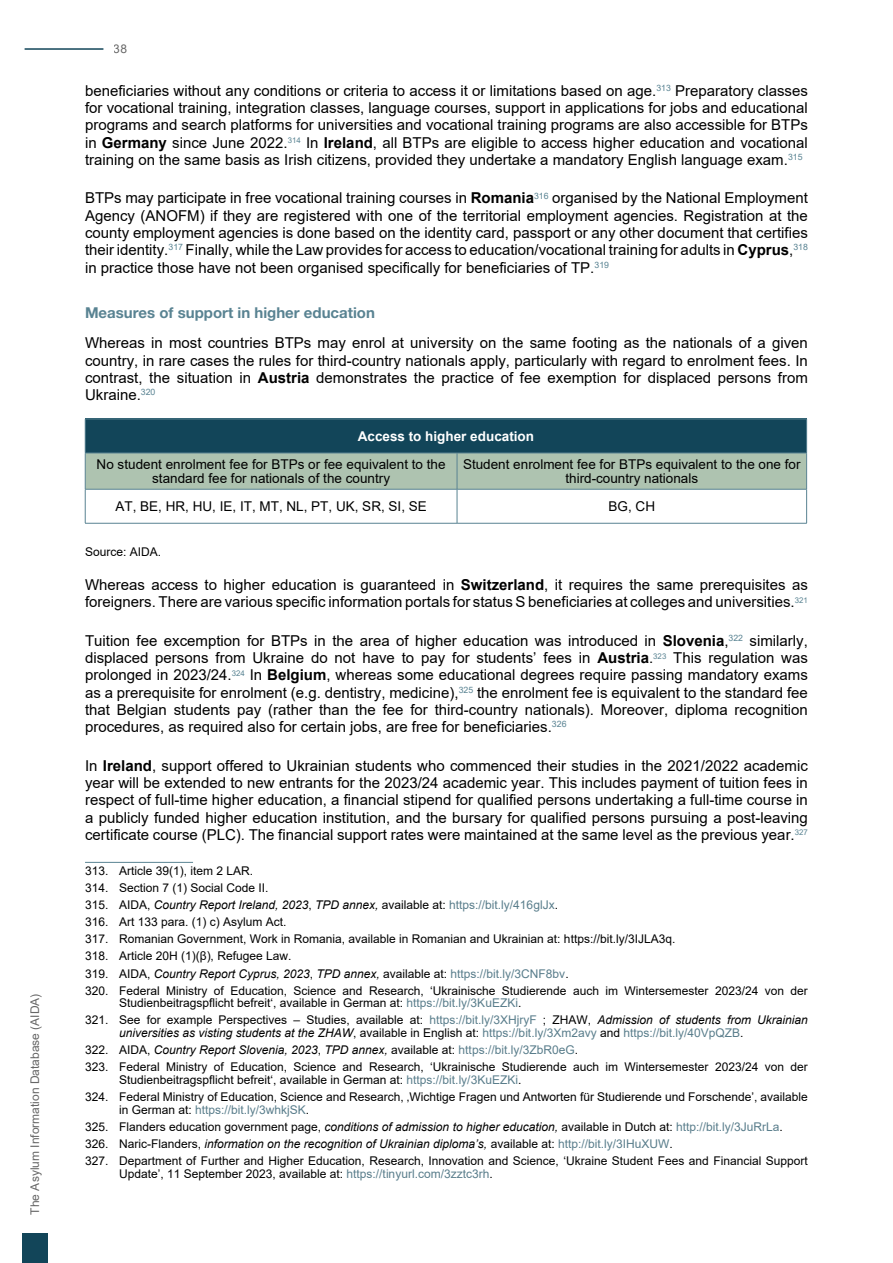
<style>
.page{position:relative;width:893px;height:1263px;background:#fff}
.page>*{position:absolute;margin:0;border:0;box-sizing:border-box;transform-origin:0 0}
.t1{font:15px/17.2px "Arial";color:#000;text-align:justify}
.t2{font:700 15px "Helvetica Neue LT Pro";color:#598392}
.t3{font:13.5px/14.4px "Arial";color:#000;text-align:center}
.t4{font:700 13.5px "Arial";color:#fff}
.t5{font:12px/17.1px "Arial";color:#000}
.s1{font-weight:700}
.s2{font-style:italic}
.s3{color:#597d8b}
</style>
<div class="page">
<div style="left:22px;top:1233px;width:25px;height:30px;background:#124559"></div>
<hr style="left:25px;top:48px;width:78px;height:2px;background:#124559">
<div style="left:85px;top:419px;width:722px;height:34px;background:#124559"></div>
<div style="left:86px;top:454px;width:720px;height:35px;background:#aec3b0"></div>
<hr style="left:85px;top:419px;width:372px;height:1px;background:#598392">
<hr style="left:85px;top:419px;width:1px;height:34px;background:#598392">
<hr style="left:457px;top:419px;width:350px;height:1px;background:#598392">
<hr style="left:806px;top:419px;width:1px;height:34px;background:#598392">
<hr style="left:85px;top:453px;width:372px;height:1px;background:#598392">
<hr style="left:85px;top:453px;width:1px;height:36px;background:#598392">
<hr style="left:457px;top:453px;width:350px;height:1px;background:#598392">
<hr style="left:457px;top:453px;width:1px;height:36px;background:#598392">
<hr style="left:806px;top:453px;width:1px;height:36px;background:#598392">
<hr style="left:85px;top:489px;width:372px;height:1px;background:#598392">
<hr style="left:85px;top:489px;width:1px;height:34px;background:#598392">
<hr style="left:457px;top:489px;width:350px;height:1px;background:#598392">
<hr style="left:457px;top:489px;width:1px;height:34px;background:#598392">
<hr style="left:806px;top:489px;width:1px;height:34px;background:#598392">
<hr style="left:85px;top:523px;width:372px;height:1px;background:#598392">
<hr style="left:457px;top:523px;width:350px;height:1px;background:#598392">
<hr style="left:85px;top:862px;width:108px;height:1px;background:#598392">
<p class="t5" style="left:26px;top:1214px;width:222px;rotate:-90deg">The Asylum Information Database (AIDA)</p>
<p class="t5" style="left:114px;top:41px;width:15px">38</p>
<p class="t1" style="left:85px;top:82px;width:724px">beneficiaries without any conditions or criteria to access it or limitations based on age.<sup>313</sup> Preparatory classes for vocational training, integration classes, language courses, support in applications for jobs and educational programs and search platforms for universities and vocational training programs are also accessible for BTPs in <span class="s1">Germany</span> since June 2022.<sup>314</sup> In <span class="s1">Ireland</span>, all BTPs are eligible to access higher education and vocational training on the same basis as Irish citizens, provided they undertake a mandatory English language exam.<sup>315</sup></p>
<p class="t1" style="left:85px;top:189px;width:724px">BTPs may participate in free vocational training courses in <span class="s1">Romania</span><sup>316</sup> organised by the National Employment Agency (ANOFM) if they are registered with one of the territorial employment agencies. Registration at the county employment agencies is done based on the identity card, passport or any other document that certifies their identity.<sup>317</sup> Finally, while the Law provides for access to education/vocational training for adults in <span class="s1">Cyprus</span>,<sup>318 </sup>in practice those have not been organised specifically for beneficiaries of TP.<sup>319</sup></p>
<p class="t2" style="left:85px;top:304px;width:291px">Measures of support in higher education</p>
<p class="t1" style="left:85px;top:334px;width:724px">Whereas in most countries BTPs may enrol at university on the same footing as the nationals of a given country, in rare cases the rules for third-country nationals apply, particularly with regard to enrolment fees. In contrast, the situation in <span class="s1">Austria</span> demonstrates the practice of fee exemption for displaced persons from Ukraine.<sup>320</sup></p>
<p class="t4" style="left:358px;top:427px;width:178px">Access to higher education</p>
<p class="t3" style="left:97px;top:457px;width:350px">No student enrolment fee for BTPs or fee equivalent to the standard fee for nationals of the country</p>
<p class="t3" style="left:463px;top:457px;width:339px">Student enrolment fee for BTPs equivalent to the one for third-country nationals</p>
<p class="t3" style="left:115px;top:499px;width:313px">AT, BE, HR, HU, IE, IT, MT, NL, PT, UK, SR, SI, SE</p>
<p class="t3" style="left:609px;top:499px;width:48px">BG, CH</p>
<p class="t5" style="left:85px;top:543px;width:78px">Source: AIDA.</p>
<p class="t1" style="left:85px;top:576px;width:724px">Whereas access to higher education is guaranteed in <span class="s1">Switzerland</span>, it requires the same prerequisites as foreigners. There are various specific information portals for status S beneficiaries at colleges and universities.<sup>321</sup></p>
<p class="t1" style="left:85px;top:632px;width:724px">Tuition fee excemption for BTPs in the area of higher education was introduced in <span class="s1">Slovenia</span>,<sup>322</sup> similarly, displaced persons from Ukraine do not have to pay for students’ fees in <span class="s1">Austria</span>.<sup>323</sup> This regulation was prolonged in 2023/24.<sup>324</sup> In <span class="s1">Belgium</span>, whereas some educational degrees require passing mandatory exams as a prerequisite for enrolment (e.g. dentistry, medicine),<sup>325</sup> the enrolment fee is equivalent to the standard fee that Belgian students pay (rather than the fee for third-country nationals). Moreover, diploma recognition procedures, as required also for certain jobs, are free for beneficiaries.<sup>326</sup></p>
<p class="t1" style="left:85px;top:757px;width:724px">In <span class="s1">Ireland</span>, support offered to Ukrainian students who commenced their studies in the 2021/2022 academic year will be extended to new entrants for the 2023/24 academic year. This includes payment of tuition fees in respect of full-time higher education, a financial stipend for qualified persons undertaking a full-time course in a publicly funded higher education institution, and the bursary for qualified persons pursuing a post-leaving certificate course (PLC). The financial support rates were maintained at the same level as the previous year.<sup>327</sup></p>
<p class="t5" style="left:85px;top:862px;width:724px">313. Article 39(1), item 2 LAR.<br>314. Section 7 (1) Social Code II.<br>315. AIDA, <span class="s2">Country Report Ireland, 2023</span>, <span class="s2">TPD annex,</span> available at: <span class="s3">https://bit.ly/416glJx</span>.<br>316. Art 133 para. (1) c) Asylum Act.<br>317. Romanian Government, Work in Romania, available in Romanian and Ukrainian at: https://bit.ly/3IJLA3q.<br>318. Article 20H (1)(β), Refugee Law.<br>319. AIDA, <span class="s2">Country Report Cyprus, 2023</span>, <span class="s2">TPD annex,</span> available at: <span class="s3">https://bit.ly/3CNF8bv</span>.<br>320. Federal Ministry of Education, Science and Research, ‘Ukrainische Studierende auch im Wintersemester 2023/24 von der</p>
<p class="t5" style="left:85px;top:994px;width:724px;text-indent:34px">Studienbeitragspflicht befreit‘, available in German at: <span class="s3">https://bit.ly/3KuEZKi</span>.<br>321. See for example Perspectives – Studies, available at: <span class="s3">https://bit.ly/3XHjryF</span> ; ZHAW, <span class="s2">Admission of students from Ukrainian</span></p>
<p class="t5" style="left:85px;top:1024px;width:724px;text-indent:34px"><span class="s2">universities as visting students at the ZHAW</span>, available in English at: <span class="s3">https://bit.ly/3Xm2avy</span> and <span class="s3">https://bit.ly/40VpQZB</span>.<br>322. AIDA, <span class="s2">Country Report Slovenia, 2023</span>, <span class="s2">TPD annex,</span> available at: <span class="s3">https://bit.ly/3ZbR0eG</span>.<br>323. Federal Ministry of Education, Science and Research, ‘Ukrainische Studierende auch im Wintersemester 2023/24 von der</p>
<p class="t5" style="left:85px;top:1071px;width:724px;text-indent:34px">Studienbeitragspflicht befreit‘, available in German at: <span class="s3">https://bit.ly/3KuEZKi</span>.<br>324. Federal Ministry of Education, Science and Research, ‚Wichtige Fragen und Antworten für Studierende und Forschende’, available</p>
<p class="t5" style="left:85px;top:1101px;width:724px;text-indent:34px">in German at: <span class="s3">https://bit.ly/3whkjSK</span>.<br>325. Flanders education government page, <span class="s2">conditions of admission to higher education,</span> available in Dutch at: <span class="s3">http://bit.ly/3JuRrLa</span>.<br>326. Naric-Flanders, <span class="s2">information on the recognition of Ukrainian diploma’s,</span> available at: <span class="s3">http://bit.ly/3IHuXUW</span>.<br>327. Department of Further and Higher Education, Research, Innovation and Science, ‘Ukraine Student Fees and Financial Support</p>
<p class="t5" style="left:119px;top:1165px;width:375px">Update’, 11 September 2023, available at: <span class="s3">https://tinyurl.com/3zztc3rh</span>.</p>
</div>
